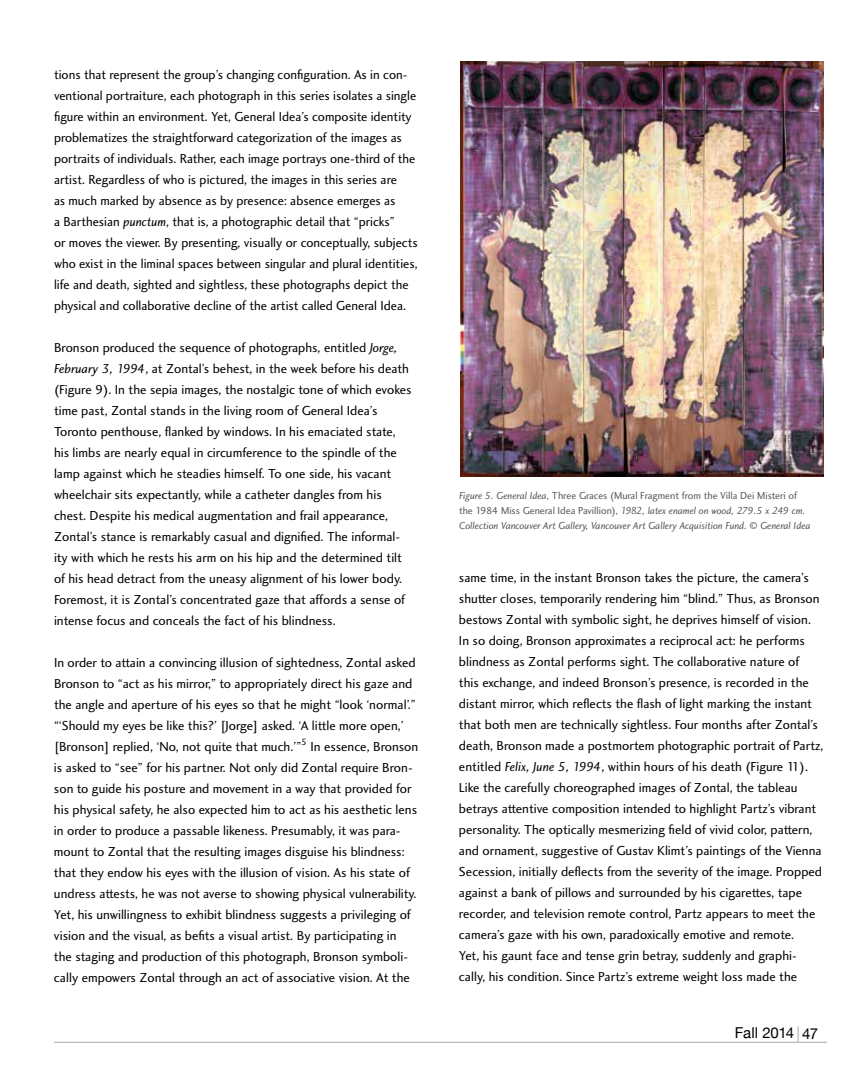
<style>
.page{position:relative;width:864px;height:1080px;background:#fff}
.page>*{position:absolute;margin:0;border:0;box-sizing:border-box;transform-origin:0 0}
.t1{font:15px "Helvetica Neue";letter-spacing:-.02em;color:#000}
.t2{font:13.5px/21px "Charlotte Sans Book Plain";color:#000}
.t3{font:10.5px/15px "Charlotte Sans Book Italic Plain";color:#58595b}
.t4{font:10.5px "Charlotte Sans Book Plain";color:#58595b}
.s1{font-family:"Charlotte Sans Book Italic Plain"}
.s2{font-family:"Charlotte Sans Book Plain"}
</style>
<div class="page">
<hr style="left:54px;top:1042px;width:773px;height:1px;background:#a7a9ac">
<svg style="left:798px;top:1027px;width:1px;height:15px"></svg>
<img style="left:460px;top:62px;width:364px;height:414px">
<p class="t2" style="left:54px;top:64px;width:365px">tions that represent the group’s changing configuration. As in con&shy;ventional portraiture, each photograph in this series isolates a single figure within an environment. Yet, General Idea’s composite identity problematizes the straightforward categorization of the images as portraits of individuals. Rather, each image portrays one-third of the artist. Regardless of who is pictured, the images in this series are<br>as much marked by absence as by presence: absence emerges as<br>a Barthesian <span class="s1">punctum</span>, that is, a photographic detail that “pricks”<br>or moves the viewer. By presenting, visually or conceptually, subjects who exist in the liminal spaces between singular and plural identities, life and death, sighted and sightless, these photographs depict the physical and collaborative decline of the artist called General Idea.</p>
<p class="t2" style="left:54px;top:337px;width:359px">Bronson produced the sequence of photographs, entitled <span class="s1">Jorge, February 3, 1994</span>, at Zontal’s behest, in the week before his death (Figure 9). In the sepia images, the nostalgic tone of which evokes time past, Zontal stands in the living room of General Idea’s Toronto penthouse, flanked by windows. In his emaciated state, his limbs are nearly equal in circumference to the spindle of the lamp against which he steadies himself. To one side, his vacant wheelchair sits expectantly, while a catheter dangles from his chest. Despite his medical augmentation and frail appearance, Zontal’s stance is remarkably casual and dignified. The informal&shy;ity with which he rests his arm on his hip and the determined tilt of his head detract from the uneasy alignment of his lower body.<br>Foremost, it is Zontal’s concentrated gaze that affords a sense of intense focus and conceals the fact of his blindness.</p>
<p class="t2" style="left:54px;top:652px;width:366px">In order to attain a convincing illusion of sightedness, Zontal asked Bronson to “act as his mirror,” to appropriately direct his gaze and the angle and aperture of his eyes so that he might “look ‘normal’.” “‘Should my eyes be like this?’ [Jorge] asked. ‘A little more open,’ [Bronson] replied, ‘No, not quite that much.’”<sup>5</sup> In essence, Bronson is asked to “see” for his partner. Not only did Zontal require Bron&shy;son to guide his posture and movement in a way that provided for his physical safety, he also expected him to act as his aesthetic lens in order to produce a passable likeness. Presumably, it was para&shy;mount to Zontal that the resulting images disguise his blindness: that they endow his eyes with the illusion of vision. As his state of undress attests, he was not averse to showing physical vulnerability.<br>Yet, his unwillingness to exhibit blindness suggests a privileging of vision and the visual, as befits a visual artist. By participating in<br>the staging and production of this photograph, Bronson symboli&shy;cally empowers Zontal through an act of associative vision. At the</p>
<p class="t4" style="left:459px;top:489px;width:340px"><span class="s1">Figure 5. General Idea,</span> Three Graces (Mural Fragment from the Villa Dei Misteri of</p>
<p class="t3" style="left:459px;top:503px;width:353px"><span class="s2">the 1984 Miss General Idea Pavillion),</span> 1982, latex enamel on wood, 279.5 x 249 cm.<br>Collection Vancouver Art Gallery, Vancouver Art Gallery Acquisition Fund. © General Idea</p>
<p class="t2" style="left:459px;top:567px;width:366px">same time, in the instant Bronson takes the picture, the camera’s shutter closes, temporarily rendering him “blind.” Thus, as Bronson bestows Zontal with symbolic sight, he deprives himself of vision.<br>In so doing, Bronson approximates a reciprocal act: he performs blindness as Zontal performs sight. The collaborative nature of<br>this exchange, and indeed Bronson’s presence, is recorded in the distant mirror, which reflects the flash of light marking the instant that both men are technically sightless. Four months after Zontal’s death, Bronson made a postmortem photographic portrait of Partz, entitled <span class="s1">Felix, June 5, 1994</span>, within hours of his death (Figure 11).<br>Like the carefully choreographed images of Zontal, the tableau betrays attentive composition intended to highlight Partz’s vibrant personality. The optically mesmerizing field of vivid color, pattern, and ornament, suggestive of Gustav Klimt’s paintings of the Vienna Secession, initially deflects from the severity of the image. Propped against a bank of pillows and surrounded by his cigarettes, tape recorder, and television remote control, Partz appears to meet the camera’s gaze with his own, paradoxically emotive and remote.<br>Yet, his gaunt face and tense grin betray, suddenly and graphi&shy;cally, his condition. Since Partz’s extreme weight loss made the</p>
<p class="t1" style="left:735px;top:1022px;width:85px">Fall 2014 47</p>
</div>
